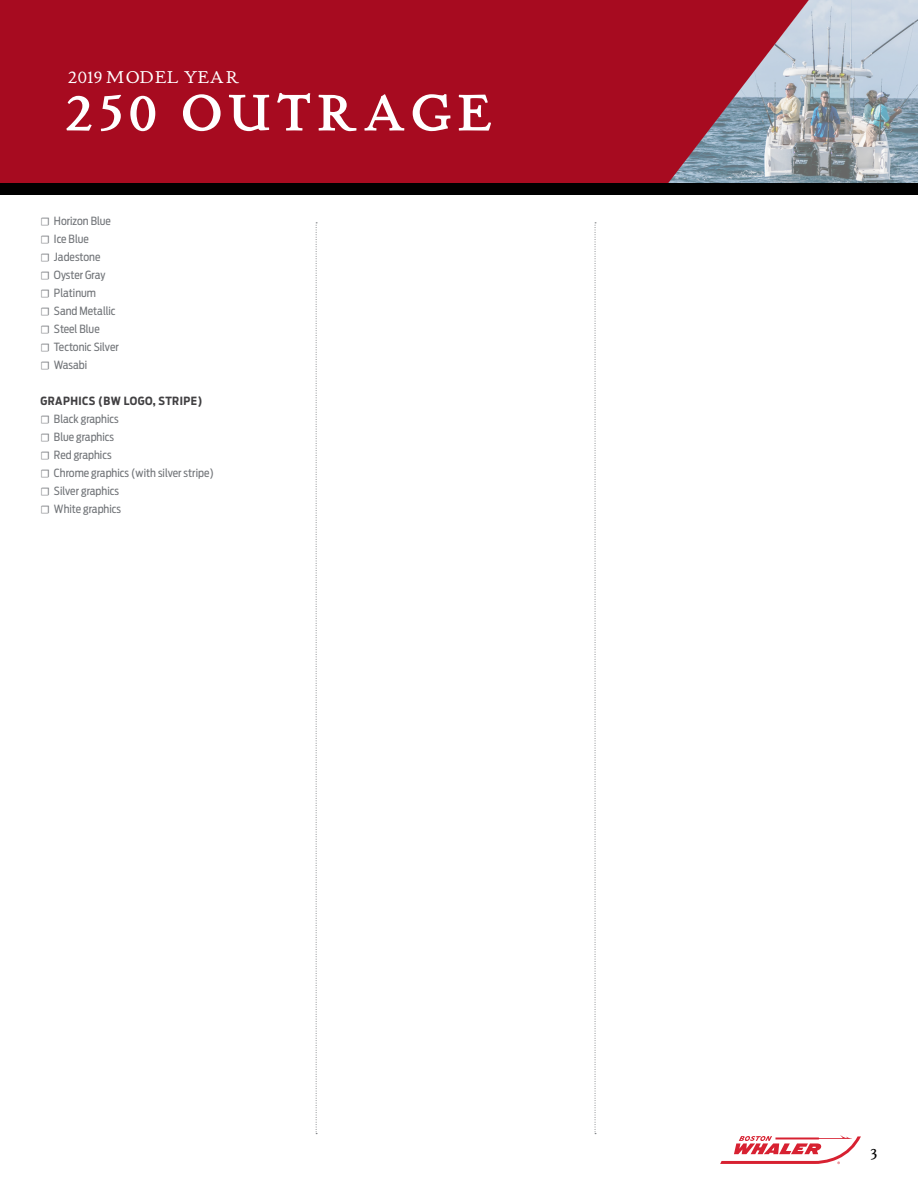
<style>
.page{position:relative;width:918px;height:1188px;background:#fff}
.page>*{position:absolute;margin:0;border:0;box-sizing:border-box;transform-origin:0 0}
.t1{font:700 54px "Stickley Text Pro Next";letter-spacing:.1em;color:#fff}
.t2{font:18px "Stickley Text Pro Next";letter-spacing:.02em;color:#fff}
.t3{font:18px "Stickley Text Pro Next";color:#000}
.t4{font:11.25px/18px "Antenna Cond";color:#73767a}
.s1{font-family:"Minion Pro"}
.s2{font-weight:700;color:#414042}
</style>
<div class="page">
<img style="left:819px;top:0;width:99px;height:183px">
<svg style="left:720px;top:1135px;width:141px;height:29px"></svg>
<svg style="left:0;top:0;width:819px;height:183px;background:#a61b2f"></svg>
<div style="left:0;top:183px;width:918px;height:12px;background:#000"></div>
<svg style="left:595px;top:222px;width:1px;height:912px"></svg>
<svg style="left:316px;top:222px;width:1px;height:912px"></svg>
<h2 class="t2" style="left:68px;top:65px;width:173px">2019 MODEL YEAR</h2>
<h1 class="t1" style="left:65px;top:82px;width:429px">250 OUTRAGE</h1>
<p class="t4" style="left:40px;top:212px;width:80px"><span class="s1">☐</span> Horizon Blue <span class="s1">☐</span> Ice Blue<br><span class="s1">☐</span> Jadestone<br><span class="s1">☐</span> Oyster Gray<br><span class="s1">☐</span> Platinum<br><span class="s1">☐</span> Sand Metallic <span class="s1">☐</span> Steel Blue<br><span class="s1">☐</span> Tectonic Silver <span class="s1">☐</span> Wasabi</p>
<p class="t4" style="left:40px;top:392px;width:175px"><span class="s2">GRAPHICS (BW LOGO, STRIPE) </span><span class="s1">☐</span> Black graphics<br><span class="s1">☐</span> Blue graphics<br><span class="s1">☐</span> Red graphics<br><span class="s1">☐</span> Chrome graphics (with silver stripe) <span class="s1">☐</span> Silver graphics<br><span class="s1">☐</span> White graphics</p>
<h2 class="t3" style="left:870px;top:1138px;width:9px">3</h2>
</div>
